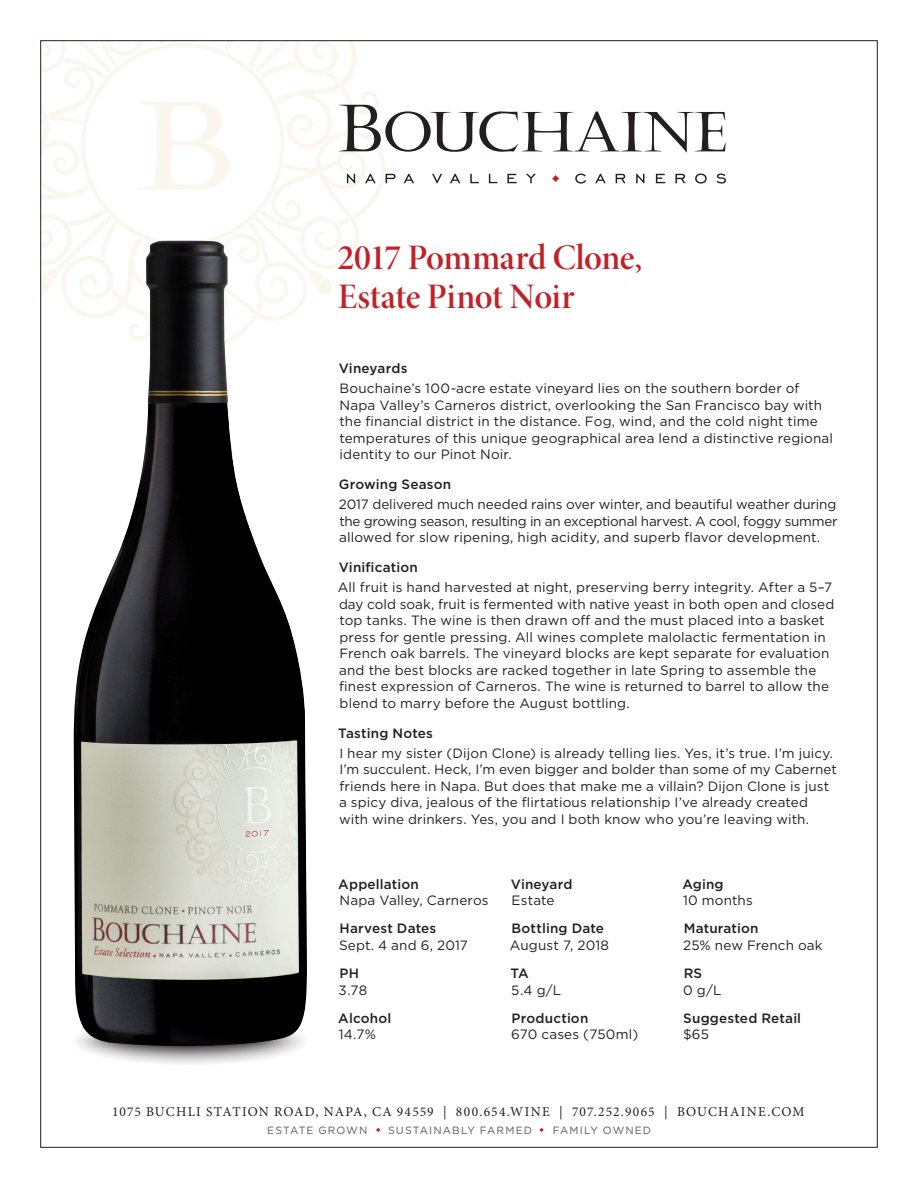
<style>
.page{position:relative;width:918px;height:1188px;background:#fff}
.page>*{position:absolute;margin:0;border:0;box-sizing:border-box;transform-origin:0 0}
.t1{font:36px/39px "Minion Pro Semibold Disp";letter-spacing:-.015em;color:#c12128}
.t2{font:13.5px/16.5px "Gotham";letter-spacing:.01em;color:#231f20}
.t3{font:500 13.5px "Gotham";letter-spacing:.01em;color:#231f20}
.t4{font:13.5px "Minion Pro";letter-spacing:.09em;color:#231f20}
.t5{font:10.5px "Gotham";letter-spacing:.105em;color:#58595b}
</style>
<div class="page">
<img style="left:80px;top:1046px;width:220px;height:18px">
<img style="left:74px;top:347px;width:233px;height:699px">
<svg style="left:42px;top:42px;width:684px;height:305px"></svg>
<svg style="left:376px;top:1128px;width:4px;height:4px"></svg>
<svg style="left:539px;top:1128px;width:5px;height:4px"></svg>
<h1 class="t1" style="left:337px;top:239px;width:307px">2017 Pommard Clone,<br>Estate Pinot Noir</h1>
<p class="t3" style="left:339px;top:360px;width:70px">Vineyards</p>
<p class="t2" style="left:339px;top:380px;width:495px">Bouchaine’s 100-acre estate vineyard lies on the southern border of Napa Valley’s Carneros district, overlooking the San Francisco bay with the financial district in the distance. Fog, wind, and the cold night time temperatures of this unique geographical area lend a distinctive regional identity to our Pinot Noir.</p>
<p class="t3" style="left:339px;top:476px;width:114px">Growing Season</p>
<p class="t2" style="left:339px;top:496px;width:500px;text-align:justify">2017 delivered much needed rains over winter, and beautiful weather during the growing season, resulting in an exceptional harvest. A cool, foggy summer allowed for slow ripening, high acidity, and superb flavor development.</p>
<p class="t3" style="left:339px;top:559px;width:81px">Vinification</p>
<p class="t2" style="left:338px;top:579px;width:498px">All fruit is hand harvested at night, preserving berry integrity. After a 5–7 day cold soak, fruit is fermented with native yeast in both open and closed top tanks. The wine is then drawn off and the must placed into a basket press for gentle pressing. All wines complete malolactic fermentation in French oak barrels. The vineyard blocks are kept separate for evaluation and the best blocks are racked together in late Spring to assemble the finest expression of Carneros. The wine is returned to barrel to allow the blend to marry before the August bottling.</p>
<p class="t3" style="left:338px;top:724px;width:96px">Tasting Notes</p>
<p class="t2" style="left:339px;top:744px;width:499px">I hear my sister (Dijon Clone) is already telling lies. Yes, it’s true. I’m juicy.<br>I’m succulent. Heck, I’m even bigger and bolder than some of my Cabernet friends here in Napa. But does that make me a villain? Dijon Clone is just a spicy diva, jealous of the flirtatious relationship I’ve already created with wine drinkers. Yes, you and I both know who you’re leaving with.</p>
<p class="t3" style="left:338px;top:875px;width:82px">Appellation</p>
<p class="t2" style="left:339px;top:892px;width:151px">Napa Valley, Carneros</p>
<p class="t3" style="left:340px;top:920px;width:98px">Harvest Dates</p>
<p class="t2" style="left:339px;top:937px;width:130px">Sept. 4 and 6, 2017</p>
<p class="t3" style="left:340px;top:964px;width:21px">PH</p>
<p class="t2" style="left:339px;top:981px;width:30px">3.78</p>
<p class="t3" style="left:338px;top:1009px;width:55px">Alcohol</p>
<p class="t2" style="left:339px;top:1026px;width:39px">14.7%</p>
<p class="t3" style="left:511px;top:875px;width:63px">Vineyard</p>
<p class="t2" style="left:512px;top:892px;width:44px">Estate</p>
<p class="t3" style="left:512px;top:920px;width:94px">Bottling Date</p>
<p class="t2" style="left:510px;top:937px;width:101px">August 7, 2018</p>
<p class="t3" style="left:510px;top:964px;width:20px">TA</p>
<p class="t2" style="left:511px;top:981px;width:51px">5.4 g/L</p>
<p class="t3" style="left:512px;top:1009px;width:78px">Production</p>
<p class="t2" style="left:511px;top:1026px;width:129px">670 cases (750ml)</p>
<p class="t3" style="left:682px;top:875px;width:43px">Aging</p>
<p class="t2" style="left:683px;top:892px;width:71px">10 months</p>
<p class="t3" style="left:684px;top:920px;width:76px">Maturation</p>
<p class="t2" style="left:683px;top:937px;width:141px">25% new French oak</p>
<p class="t3" style="left:684px;top:964px;width:20px">RS</p>
<p class="t2" style="left:683px;top:981px;width:40px">0 g/L</p>
<p class="t3" style="left:683px;top:1009px;width:119px">Suggested Retail</p>
<p class="t2" style="left:683px;top:1026px;width:27px">$65</p>
<p class="t4" style="left:112px;top:1104px;width:694px">1075 BUCHLI STATION ROAD, NAPA, CA 94559 | 800.654.WINE | 707.252.9065 | BOUCHAINE.COM</p>
<p class="t5" style="left:267px;top:1124px;width:102px">ESTATE GROWN</p>
<p class="t5" style="left:388px;top:1124px;width:145px">SUSTAINABLY FARMED</p>
<p class="t5" style="left:553px;top:1124px;width:100px">FAMILY OWNED</p>
</div>
